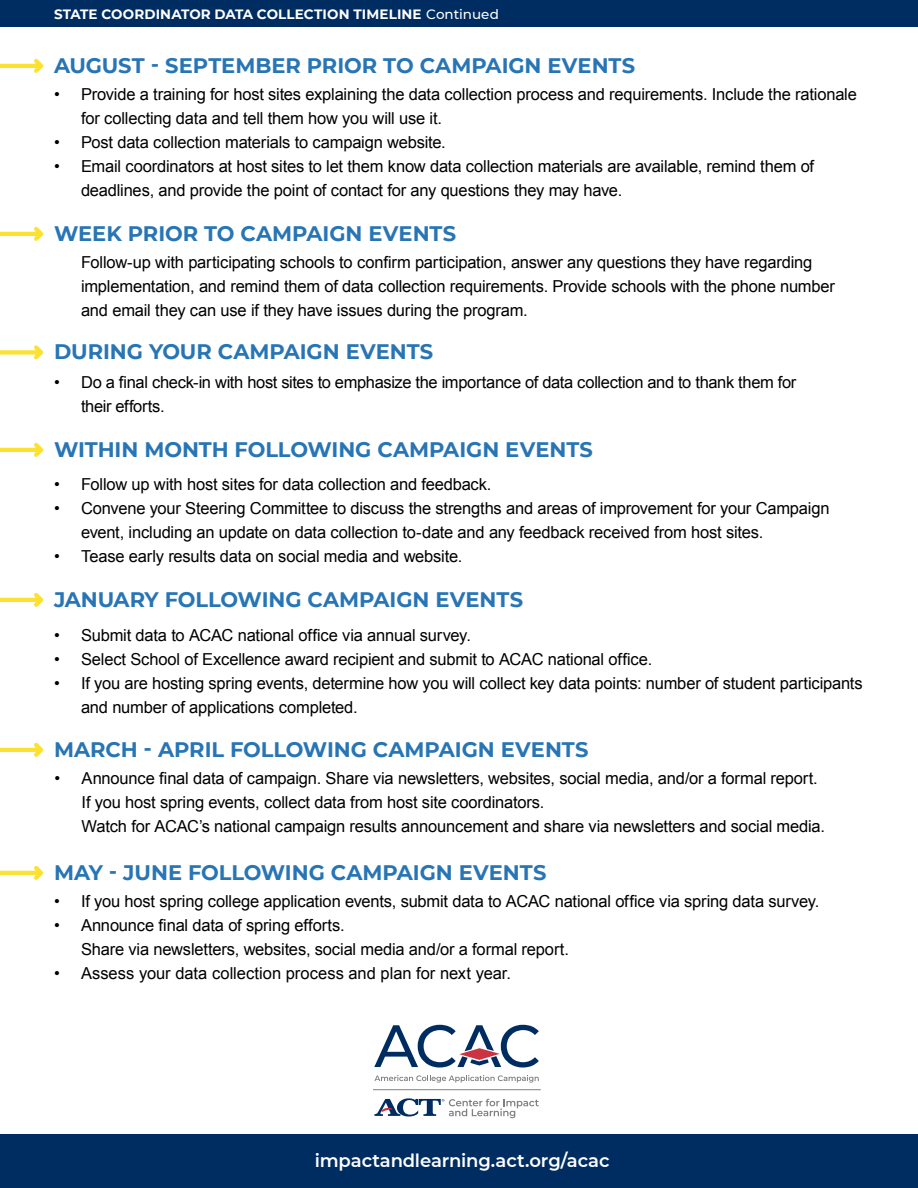
<style>
.page{position:relative;width:918px;height:1188px;background:#fff}
.page>*{position:absolute;margin:0;border:0;box-sizing:border-box;transform-origin:0 0}
.headings{font:700 21px "Montserrat";letter-spacing:-.005em;color:#2875b5}
.t1{font:600 18px "Montserrat";letter-spacing:-.01em;color:#fff}
.t2{font:16.5px/24px "Arial";letter-spacing:-.01em;color:#000}
.Paragrap{font:700 13.5px "Montserrat";letter-spacing:.01em;color:#fff}
.s1{font-weight:500}
</style>
<div class="page">
<div style="left:0;top:1135px;width:918px;height:53px;background:#002d61"></div>
<div style="left:0;top:0;width:918px;height:27px;background:#002d61"></div>
<svg style="left:0;top:866px;width:43px;height:14px"></svg>
<svg style="left:0;top:743px;width:43px;height:14px"></svg>
<svg style="left:0;top:593px;width:43px;height:14px"></svg>
<svg style="left:0;top:443px;width:43px;height:14px"></svg>
<svg style="left:0;top:345px;width:43px;height:14px"></svg>
<svg style="left:0;top:227px;width:43px;height:14px"></svg>
<svg style="left:0;top:59px;width:43px;height:14px"></svg>
<svg style="left:374px;top:1098px;width:165px;height:20px"></svg>
<svg style="left:374px;top:1075px;width:165px;height:8px"></svg>
<hr style="left:373px;top:1089px;width:168px;height:1px;background:#808284">
<svg style="left:374px;top:1025px;width:165px;height:43px"></svg>
<p class="Paragrap" style="left:54px;top:4px;width:446px">STATE COORDINATOR DATA COLLECTION TIMELINE <span class="s1">Continued</span></p>
<p class="headings" style="left:54px;top:50px;width:583px">AUGUST - SEPTEMBER PRIOR TO CAMPAIGN EVENTS</p>
<p class="t2" style="left:81px;top:82px;width:777px;text-indent:-27px">• Provide a training for host sites explaining the data collection process and requirements. Include the rationale for collecting data and tell them how you will use it.</p>
<p class="t2" style="left:54px;top:130px;width:393px">• Post data collection materials to campaign website.</p>
<p class="t2" style="left:81px;top:154px;width:735px;text-indent:-27px">• Email coordinators at host sites to let them know data collection materials are available, remind them of deadlines, and provide the point of contact for any questions they may have.</p>
<p class="headings" style="left:54px;top:218px;width:404px">WEEK PRIOR TO CAMPAIGN EVENTS</p>
<p class="t2" style="left:81px;top:250px;width:756px">Follow-up with participating schools to confirm participation, answer any questions they have regarding implementation, and remind them of data collection requirements. Provide schools with the phone number and email they can use if they have issues during the program.</p>
<p class="headings" style="left:54px;top:337px;width:381px">DURING YOUR CAMPAIGN EVENTS</p>
<p class="t2" style="left:81px;top:370px;width:717px;text-indent:-27px">• Do a final check-in with host sites to emphasize the importance of data collection and to thank them for their efforts.</p>
<p class="headings" style="left:54px;top:434px;width:540px">WITHIN MONTH FOLLOWING CAMPAIGN EVENTS</p>
<p class="t2" style="left:54px;top:473px;width:439px">• Follow up with host sites for data collection and feedback.</p>
<p class="t2" style="left:81px;top:497px;width:750px;text-indent:-27px">• Convene your Steering Committee to discuss the strengths and areas of improvement for your Campaign event, including an update on data collection to-date and any feedback received from host sites.</p>
<p class="t2" style="left:54px;top:545px;width:410px">• Tease early results data on social media and website.</p>
<p class="headings" style="left:54px;top:584px;width:471px">JANUARY FOLLOWING CAMPAIGN EVENTS</p>
<p class="t2" style="left:54px;top:623px;width:418px">• Submit data to ACAC national office via annual survey.</p>
<p class="t2" style="left:54px;top:647px;width:600px">• Select School of Excellence award recipient and submit to ACAC national office.</p>
<p class="t2" style="left:81px;top:671px;width:783px;text-indent:-27px">• If you are hosting spring events, determine how you will collect key data points: number of student participants and number of applications completed.</p>
<p class="headings" style="left:54px;top:734px;width:536px">MARCH - APRIL FOLLOWING CAMPAIGN EVENTS</p>
<p class="t2" style="left:82px;top:767px;width:745px;text-indent:-27px">• Announce final data of campaign. Share via newsletters, websites, social media, and/or a formal report.<br>If you host spring events, collect data from host site coordinators.<br>Watch for ACAC’s national campaign results announcement and share via newsletters and social media.</p>
<p class="headings" style="left:54px;top:857px;width:494px">MAY - JUNE FOLLOWING CAMPAIGN EVENTS</p>
<p class="t2" style="left:54px;top:890px;width:767px">• If you host spring college application events, submit data to ACAC national office via spring data survey.</p>
<p class="t2" style="left:81px;top:914px;width:489px;text-indent:-27px">• Announce final data of spring efforts.<br>Share via newsletters, websites, social media and/or a formal report.</p>
<p class="t2" style="left:54px;top:962px;width:458px">• Assess your data collection process and plan for next year.</p>
<p class="t1" style="left:315px;top:1148px;width:296px">impactandlearning.act.org/acac</p>
</div>
